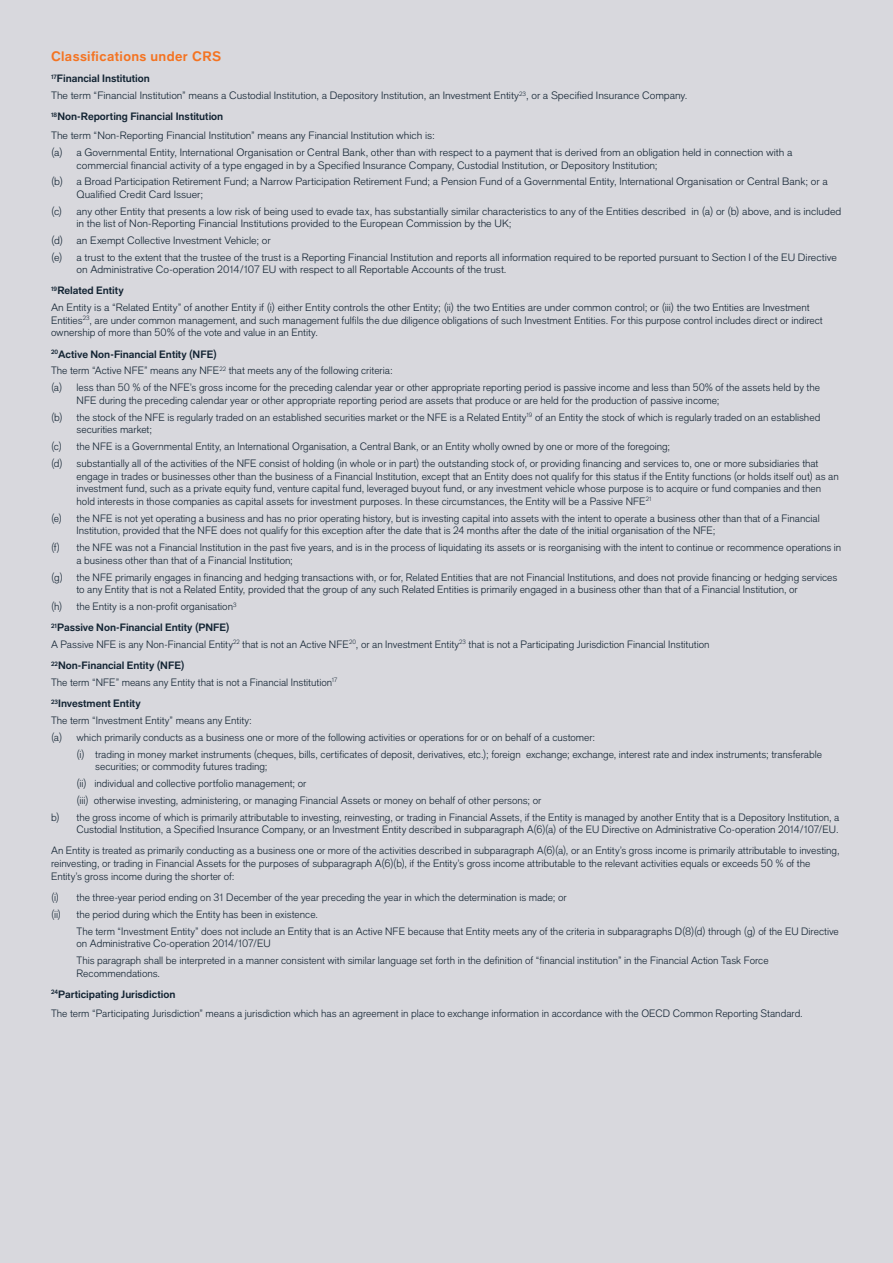
<style>
.page{position:relative;width:893px;height:1263px;background:#d8d8dd}
.page>*{position:absolute;margin:0;border:0;box-sizing:border-box;transform-origin:0 0}
.t1{font:700 13.5px "Applied Sans Pro";letter-spacing:.025em;color:#f47321}
.t2{font:300 10.5px/12.6px "Applied Sans Pro";letter-spacing:-.005em;color:#142534}
.t3{font:300 10.5px/12.6px "Applied Sans Pro";letter-spacing:-.005em;color:#142534;scale:1.04 1}
.s1{font-weight:700}
</style>
<div class="page">
<p class="t1" style="left:51px;top:48px;width:172px">Classifications under CRS</p>
<p class="t3" style="left:51px;top:70px;width:614px;line-height:16.8px"><sup>17</sup><span class="s1">Financial Institution<br></span>The term “Financial Institution” means a Custodial Institution, a Depository Institution, an Investment Entity<sup>23</sup>, or a Specified Insurance Company.</p>
<p class="t3" style="left:51px;top:107px;width:371px;line-height:19px"><sup>18</sup><span class="s1">Non-Reporting Financial Institution<br></span>The term “Non-Reporting Financial Institution” means any Financial Institution which is:</p>
<p class="t3" style="left:77px;top:146px;width:690px;text-indent:-26px">(a) a Governmental Entity, International Organisation or Central Bank, other than with respect to a payment that is derived from an obligation held in connection with a commercial financial activity of a type engaged in by a Specified Insurance Company, Custodial Institution, or Depository Institution;</p>
<p class="t3" style="left:77px;top:175px;width:724px;text-indent:-26px">(b) a Broad Participation Retirement Fund; a Narrow Participation Retirement Fund; a Pension Fund of a Governmental Entity, International Organisation or Central Bank; or a<br>Qualified Credit Card Issuer;</p>
<p class="t3" style="left:77px;top:205px;width:737px;text-indent:-26px">(c) any other Entity that presents a low risk of being used to evade tax, has substantially similar characteristics to any of the Entities described in (a) or (b) above, and is included in the list of Non-Reporting Financial Institutions provided to the European Commission by the UK;</p>
<p class="t3" style="left:51px;top:232px;width:757px;line-height:16.6px">(d) an Exempt Collective Investment Vehicle; or<br>(e) a trust to the extent that the trustee of the trust is a Reporting Financial Institution and reports all information required to be reported pursuant to Section I of the EU Directive</p>
<p class="t3" style="left:51px;top:259px;width:440px;line-height:21.1px;text-indent:26px">on Administrative Co-operation 2014/107 EU with respect to all Reportable Accounts of the trust.<br><sup>19</sup><span class="s1">Related Entity</span></p>
<p class="t3" style="left:51px;top:301px;width:744px">An Entity is a “Related Entity” of another Entity if (i) either Entity controls the other Entity; (ii) the two Entities are under common control; or (iii) the two Entities are Investment<br>Entities<sup>23</sup>, are under common management, and such management fulfils the due diligence obligations of such Investment Entities. For this purpose control includes direct or indirect ownership of more than 50% of the vote and value in an Entity.</p>
<p class="t2" style="left:51px;top:345px;width:771px;line-height:16.8px"><sup>20</sup><span class="s1">Active Non-Financial Entity (NFE)<br></span>The term “Active NFE” means any NFE<sup>22</sup> that meets any of the following criteria:<br>(a) less than 50 % of the NFE’s gross income for the preceding calendar year or other appropriate reporting period is passive income and less than 50% of the assets held by the</p>
<p class="t2" style="left:51px;top:392px;width:771px;line-height:16.8px;text-indent:26px">NFE during the preceding calendar year or other appropriate reporting period are assets that produce or are held for the production of passive income;<br>(b) the stock of the NFE is regularly traded on an established securities market or the NFE is a Related Entity<sup>19</sup> of an Entity the stock of which is regularly traded on an established</p>
<p class="t2" style="left:51px;top:421px;width:769px;line-height:16.8px;text-indent:26px">securities market;<br>(c) the NFE is a Governmental Entity, an International Organisation, a Central Bank, or an Entity wholly owned by one or more of the foregoing;<br>(d) substantially all of the activities of the NFE consist of holding (in whole or in part) the outstanding stock of, or providing financing and services to, one or more subsidiaries that</p>
<p class="t2" style="left:77px;top:470px;width:764px">engage in trades or businesses other than the business of a Financial Institution, except that an Entity does not qualify for this status if the Entity functions (or holds itself out) as an investment fund, such as a private equity fund, venture capital fund, leveraged buyout fund, or any investment vehicle whose purpose is to acquire or fund companies and then hold interests in those companies as capital assets for investment purposes. In these circumstances, the Entity will be a Passive NFE<sup>21</sup></p>
<p class="t2" style="left:77px;top:512px;width:745px;text-indent:-26px">(e) the NFE is not yet operating a business and has no prior operating history, but is investing capital into assets with the intent to operate a business other than that of a Financial<br>Institution, provided that the NFE does not qualify for this exception after the date that is 24 months after the date of the initial organisation of the NFE;</p>
<p class="t2" style="left:77px;top:541px;width:766px;text-indent:-26px">(f) the NFE was not a Financial Institution in the past five years, and is in the process of liquidating its assets or is reorganising with the intent to continue or recommence operations in a business other than that of a Financial Institution;</p>
<p class="t2" style="left:77px;top:571px;width:762px;text-indent:-26px">(g) the NFE primarily engages in financing and hedging transactions with, or for, Related Entities that are not Financial Institutions, and does not provide financing or hedging services to any Entity that is not a Related Entity, provided that the group of any such Related Entities is primarily engaged in a business other than that of a Financial Institution, or</p>
<p class="t2" style="left:51px;top:596px;width:187px;line-height:21.1px">(h) the Entity is a non-profit organisation<sup>3<br></sup><sup>21</sup><span class="s1">Passive Non-Financial Entity (PNFE)</span></p>
<p class="t2" style="left:51px;top:634px;width:660px;line-height:21.1px">A Passive NFE is any Non-Financial Entity<sup>22</sup> that is not an Active NFE<sup>20</sup>, or an Investment Entity<sup>23</sup> that is not a Participating Jurisdiction Financial Institution<br><sup>22</sup><span class="s1">Non-Financial Entity (NFE)</span></p>
<p class="t2" style="left:51px;top:672px;width:288px;line-height:21.1px">The term “NFE” means any Entity that is not a Financial Institution<sup>17<br></sup><sup>23</sup><span class="s1">Investment Entity</span></p>
<p class="t2" style="left:51px;top:714px;width:202px">The term “Investment Entity” means any Entity:</p>
<p class="t2" style="left:51px;top:731px;width:546px">(a) which primarily conducts as a business one or more of the following activities or operations for or on behalf of a customer:</p>
<p class="t2" style="left:77px;top:748px;width:747px">(i) trading in money market instruments (cheques, bills, certificates of deposit, derivatives, etc.); foreign exchange; exchange, interest rate and index instruments; transferable</p>
<p class="t2" style="left:95px;top:760px;width:174px">securities; or commodity futures trading;</p>
<p class="t2" style="left:77px;top:777px;width:231px">(ii) individual and collective portfolio management; or</p>
<p class="t2" style="left:77px;top:794px;width:466px">(iii) otherwise investing, administering, or managing Financial Assets or money on behalf of other persons; or</p>
<p class="t2" style="left:51px;top:811px;width:790px">b) the gross income of which is primarily attributable to investing, reinvesting, or trading in Financial Assets, if the Entity is managed by another Entity that is a Depository Institution, a</p>
<p class="t2" style="left:51px;top:819px;width:790px;line-height:21.1px;text-align:right">Custodial Institution, a Specified Insurance Company, or an Investment Entity described in subparagraph A(6)(a) of the EU Directive on Administrative Co-operation 2014/107/EU.<br>An Entity is treated as primarily conducting as a business one or more of the activities described in subparagraph A(6)(a), or an Entity’s gross income is primarily attributable to investing,</p>
<p class="t2" style="left:51px;top:857px;width:761px">reinvesting, or trading in Financial Assets for the purposes of subparagraph A(6)(b), if the Entity’s gross income attributable to the relevant activities equals or exceeds 50 % of the<br>Entity’s gross income during the shorter of:</p>
<p class="t2" style="left:51px;top:889px;width:517px;line-height:16.8px">(i) the three-year period ending on 31 December of the year preceding the year in which the determination is made; or (ii) the period during which the Entity has been in existence.</p>
<p class="t2" style="left:77px;top:924px;width:764px">The term “Investment Entity” does not include an Entity that is an Active NFE because that Entity meets any of the criteria in subparagraphs D(8)(d) through (g) of the EU Directive on Administrative Co-operation 2014/107/EU</p>
<p class="t2" style="left:77px;top:954px;width:694px">This paragraph shall be interpreted in a manner consistent with similar language set forth in the definition of “financial institution” in the Financial Action Task Force<br>Recommendations.</p>
<p class="t2" style="left:51px;top:984px;width:753px;line-height:19.5px"><sup>24</sup><span class="s1">Participating Jurisdiction<br></span>The term “Participating Jurisdiction” means a jurisdiction which has an agreement in place to exchange information in accordance with the OECD Common Reporting Standard.</p>
</div>
